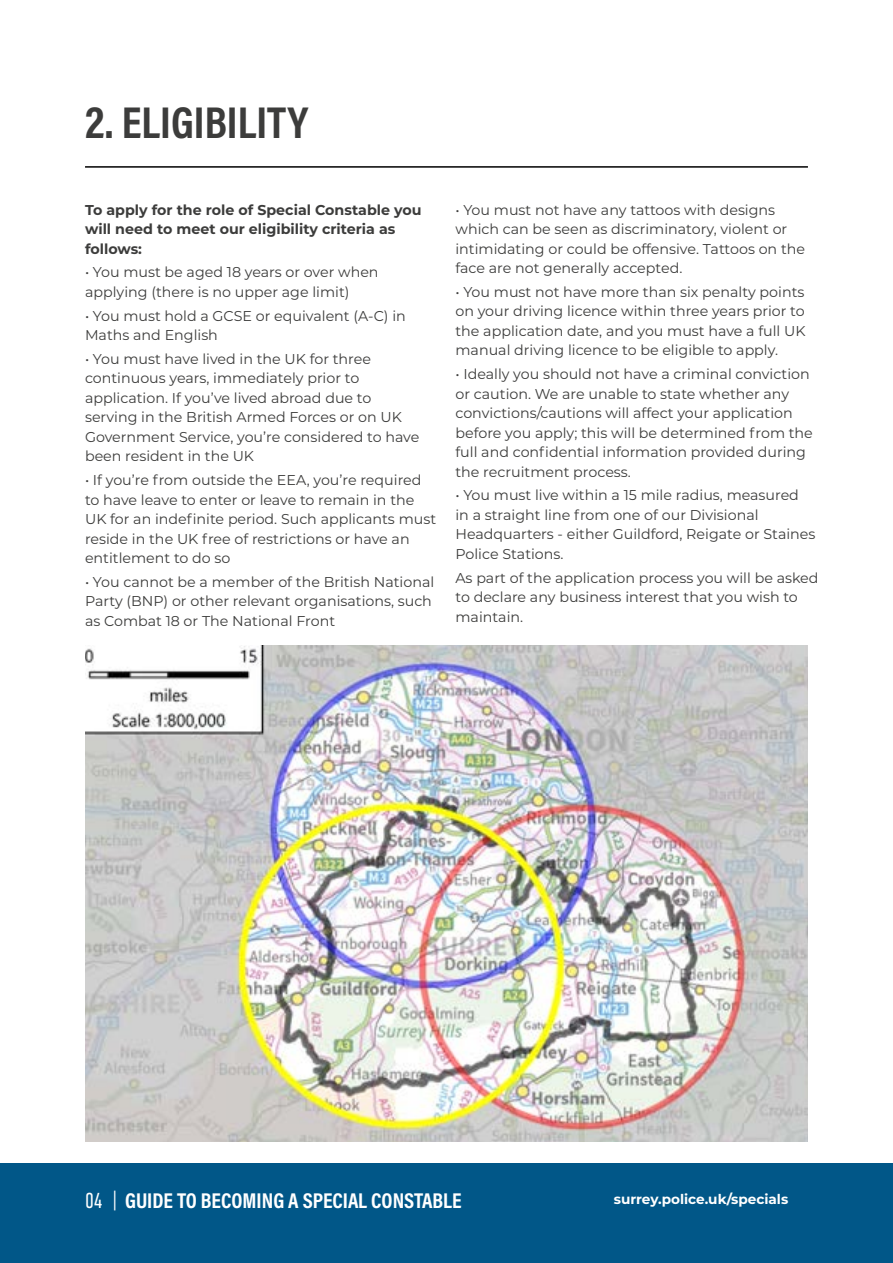
<style>
.page{position:relative;width:893px;height:1263px;background:#fff}
.page>*{position:absolute;margin:0;border:0;box-sizing:border-box;transform-origin:0 0}
.t1{font:700 45px "Acumin Pro Cond";color:#3c3c3b}
.t2{font:700 21.6px "Acumin Pro Cond";color:#fff}
.t3{font:14.25px/19.5px "Montserrat";color:#3c3c3b}
.t4{font:700 14.25px/19.5px "Montserrat";color:#3c3c3b}
.t5{font:700 13.65px "Montserrat";color:#fff}
.s1{font-family:"DIN Condensed";font-weight:300}
</style>
<div class="page">
<hr style="left:85px;top:166px;width:723px;height:2px;background:#000">
<img style="left:85px;top:645px;width:723px;height:497px">
<div style="left:0;top:1164px;width:893px;height:99px;background:#015788"></div>
<h1 class="t1" style="left:85px;top:93px;width:225px">2. ELIGIBILITY</h1>
<p class="t4" style="left:85px;top:199px;width:338px">To apply for the role of Special Constable you will need to meet our eligibility criteria as follows:</p>
<p class="t3" style="left:85px;top:262px;width:295px">• You must be aged 18 years or over when applying (there is no upper age limit)</p>
<p class="t3" style="left:85px;top:305px;width:322px">• You must hold a GCSE or equivalent (A-C) in<br>Maths and English</p>
<p class="t3" style="left:85px;top:349px;width:336px">• You must have lived in the UK for three continuous years, immediately prior to application. If you’ve lived abroad due to serving in the British Armed Forces or on UK Government Service, you’re considered to have been resident in the UK</p>
<p class="t3" style="left:85px;top:470px;width:353px">• If you’re from outside the EEA, you’re required to have leave to enter or leave to remain in the UK for an indefinite period. Such applicants must reside in the UK free of restrictions or have an entitlement to do so</p>
<p class="t3" style="left:85px;top:572px;width:351px">• You cannot be a member of the British National<br>Party (BNP) or other relevant organisations, such as Combat 18 or The National Front</p>
<p class="t3" style="left:455px;top:199px;width:351px">• You must not have any tattoos with designs which can be seen as discriminatory, violent or intimidating or could be offensive. Tattoos on the face are not generally accepted.</p>
<p class="t3" style="left:455px;top:282px;width:352px;text-align:justify">• You must not have more than six penalty points on your driving licence within three years prior to the application date, and you must have a full UK manual driving licence to be eligible to apply.</p>
<p class="t3" style="left:455px;top:364px;width:359px">• Ideally you should not have a criminal conviction or caution. We are unable to state whether any convictions/cautions will affect your application before you apply; this will be determined from the full and confidential information provided during the recruitment process.</p>
<p class="t3" style="left:455px;top:485px;width:361px">• You must live within a 15 mile radius, measured in a straight line from one of our Divisional Headquarters - either Guildford, Reigate or Staines Police Stations.</p>
<p class="t3" style="left:455px;top:567px;width:365px">As part of the application process you will be asked to declare any business interest that you wish to maintain.</p>
<h2 class="t2" style="left:85px;top:1186px;width:378px"><span class="s1">04 |</span> GUIDE TO BECOMING A SPECIAL CONSTABLE</h2>
<p class="t5" style="left:614px;top:1189px;width:176px">surrey.police.uk/specials</p>
</div>
